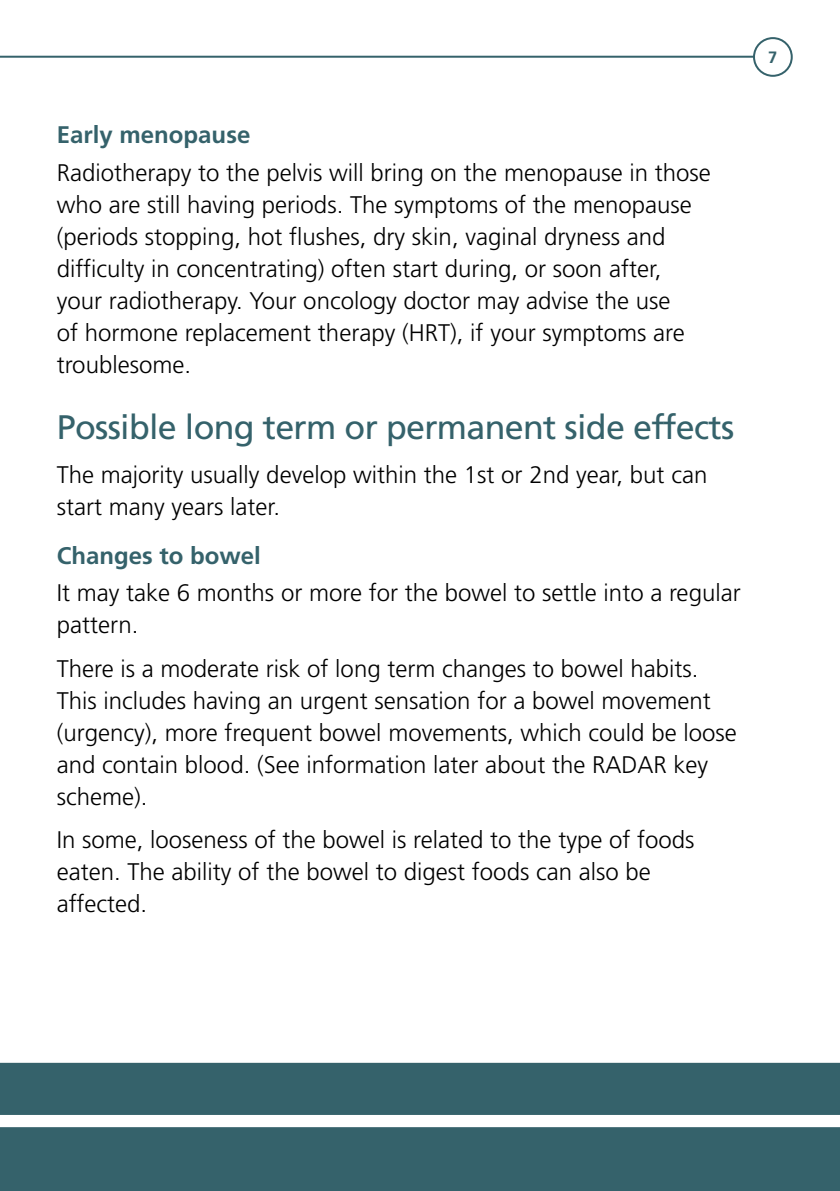
<style>
.page{position:relative;width:840px;height:1191px;background:#fff}
.page>*{position:absolute;margin:0;border:0;box-sizing:border-box;transform-origin:0 0}
.t1{font:34px "Frutiger";letter-spacing:-.02em;color:#35626b}
.t2{font:300 24px/32px "Frutiger";color:#000}
.t3{font:700 24px "Frutiger";color:#35626b}
.t4{font:700 16.4px "Frutiger";color:#35626b}
</style>
<div class="page">
<div style="left:0;top:1062px;width:839px;height:129px;background:#35626b"></div>
<hr style="left:0;top:56px;width:791px;height:2px;background:#35626b">
<div style="left:753px;top:38px;width:38px;height:38px;background:#fff;border-radius:50%"></div>
<div style="left:752px;top:37px;width:40px;height:40px;border:2px solid #35626b;border-radius:50%"></div>
<svg style="left:0;top:1115px;width:839px;height:12px"></svg>
<p class="t3" style="left:57px;top:121px;width:195px">Early menopause</p>
<p class="t2" style="left:57px;top:157px;width:655px">Radiotherapy to the pelvis will bring on the menopause in those who are still having periods. The symptoms of the menopause (periods stopping, hot flushes, dry skin, vaginal dryness and difficulty in concentrating) often start during, or soon after, your radiotherapy. Your oncology doctor may advise the use<br>of hormone replacement therapy (HRT), if your symptoms are troublesome.</p>
<h1 class="t1" style="left:57px;top:407px;width:678px">Possible long term or permanent side effects</h1>
<p class="t2" style="left:57px;top:458px;width:651px">The majority usually develop within the 1st or 2nd year, but can start many years later.</p>
<p class="t3" style="left:57px;top:541px;width:206px">Changes to bowel</p>
<p class="t2" style="left:57px;top:577px;width:685px">It may take 6 months or more for the bowel to settle into a regular pattern.</p>
<p class="t2" style="left:57px;top:652px;width:681px">There is a moderate risk of long term changes to bowel habits.<br>This includes having an urgent sensation for a bowel movement (urgency), more frequent bowel movements, which could be loose and contain blood. (See information later about the RADAR key scheme).</p>
<p class="t2" style="left:57px;top:823px;width:639px">In some, looseness of the bowel is related to the type of foods eaten. The ability of the bowel to digest foods can also be affected.</p>
<p class="t4" style="left:767px;top:48px;width:11px">7</p>
</div>
